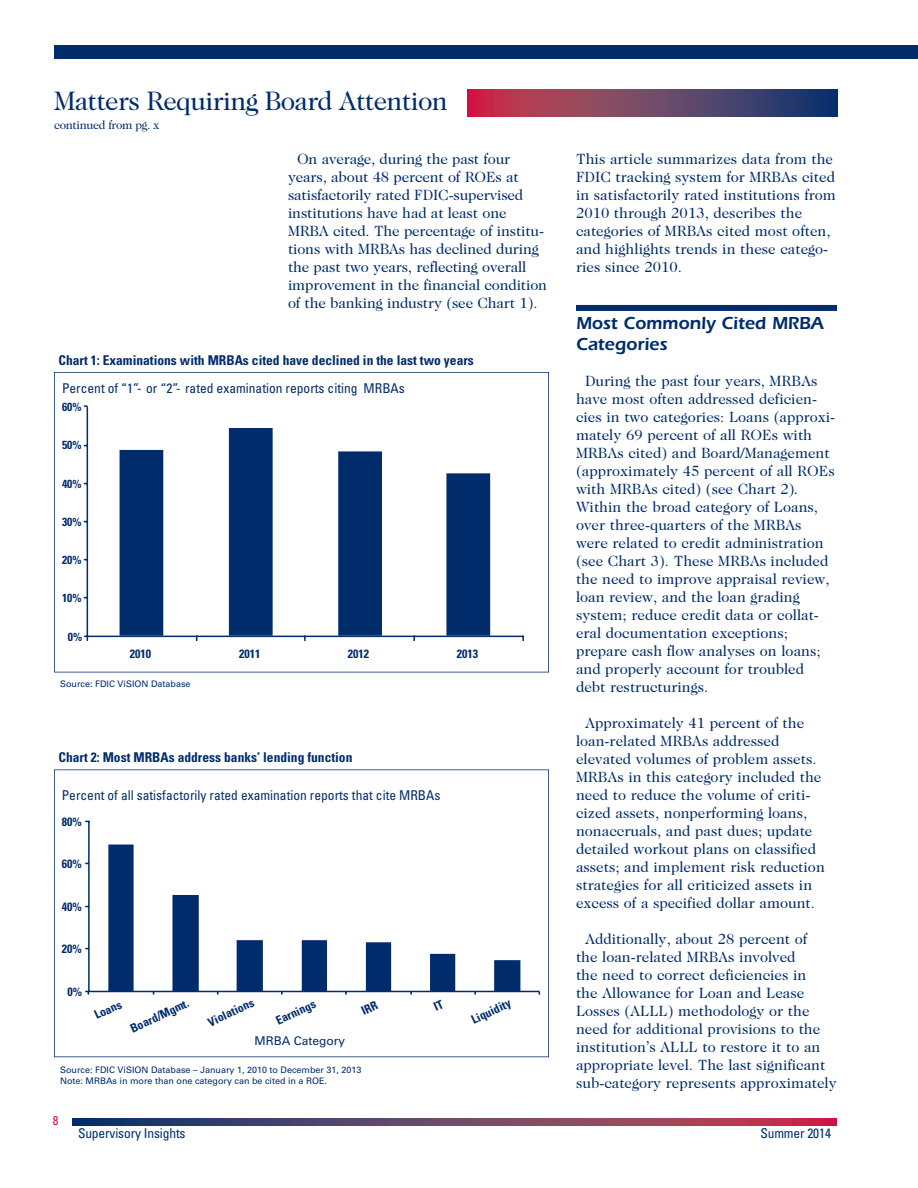
<style>
.page{position:relative;width:918px;height:1188px;background:#fff}
.page>*{position:absolute;margin:0;border:0;box-sizing:border-box;transform-origin:0 0}
.HeadA{font:27px "Caslon 224 Std";letter-spacing:-.025em;color:#002c6b}
.HeadB{font:600 18px/21px "ITC Eras Std";color:#002c6b}
.Body{font:15px/18px "Caslon 224 Std";color:#002c6b}
.t1{font:condensed 13.5px "Univers LT Std";color:#002c6b}
.t2{font:700 condensed 13.5px "Univers LT Std";color:#002c6b}
.t3{font:condensed 12.75px "Univers LT Std";color:#d20d44}
.t4{font:700 condensed 12px "Univers LT Std";color:#002c6b}
.HeadA-2{font:12px "Caslon 224 Std";letter-spacing:-.025em;color:#002c6b}
.t5{font:12px "Univers LT Std";color:#002c6b}
.t6{font:700 condensed 11.7px "Univers LT Std";color:#002c6b}
.t7{font:9px/10.8px "Univers LT Std";color:#002c6b}
.s1{font-style:italic}
</style>
<div class="page">
<div style="left:54px;top:45px;width:864px;height:13px;background:#002c6b"></div>
<svg style="left:72px;top:1119px;width:765px;height:6px;background:#6d3f62"></svg>
<div style="left:576px;top:305px;width:261px;height:6px;background:#002c6b"></div>
<svg style="left:467px;top:89px;width:371px;height:27px;background:#6f3f62"></svg>
<svg style="left:54px;top:372px;width:495px;height:300px"></svg>
<svg style="left:120px;top:428px;width:370px;height:208px"></svg>
<hr style="left:87px;top:407px;width:1px;height:229px;background:#002c6b">
<hr style="left:87px;top:636px;width:436px;height:1px;background:#002c6b">
<svg style="left:84px;top:636px;width:4px;height:5px"></svg>
<svg style="left:54px;top:769px;width:495px;height:288px"></svg>
<svg style="left:108px;top:845px;width:412px;height:146px"></svg>
<hr style="left:88px;top:821px;width:2px;height:170px;background:#002c6b">
<hr style="left:89px;top:991px;width:450px;height:1px;background:#002c6b">
<svg style="left:85px;top:991px;width:4px;height:4px"></svg>
<svg style="left:361px;top:1000px;width:18px;height:15px"></svg>
<svg style="left:433px;top:1000px;width:11px;height:11px"></svg>
<p class="HeadA" style="left:54px;top:85px;width:395px">Matters Requiring Board Attention</p>
<p class="HeadA-2" style="left:54px;top:118px;width:107px">continued from pg. x</p>
<p class="Body" style="left:288px;top:150px;width:261px;text-indent:9px">On average, during the past four years, about 48 percent of ROEs at satisfactorily rated FDIC-supervised institutions have had at least one MRBA cited. The percentage of institu&shy;tions with MRBAs has declined during the past two years, reflecting overall improvement in the financial condition of the banking industry (see Chart 1).</p>
<p class="Body" style="left:576px;top:150px;width:262px">This article summarizes data from the FDIC tracking system for MRBAs cited in satisfactorily rated institutions from 2010 through 2013, describes the categories of MRBAs cited most often, and highlights trends in these catego&shy;ries since 2010.</p>
<p class="HeadB" style="left:576px;top:313px;width:249px">Most Commonly Cited MRBA<br>Categories</p>
<p class="Body" style="left:576px;top:372px;width:261px;text-indent:9px">During the past four years, MRBAs have most often addressed deficien&shy;cies in two categories: Loans (approxi&shy;mately 69 percent of all ROEs with MRBAs cited) and Board/Management (approximately 45 percent of all ROEs with MRBAs cited) (see Chart 2)<span class="s1">.<br></span>Within the broad category of Loans, over three-quarters of the MRBAs were related to credit administration (see Chart 3). These MRBAs included the need to improve appraisal review, loan review, and the loan grading system; reduce credit data or collat&shy;eral documentation exceptions; prepare cash flow analyses on loans; and properly account for troubled debt restructurings.</p>
<p class="Body" style="left:576px;top:714px;width:250px;text-indent:9px">Approximately 41 percent of the loan-related MRBAs addressed elevated volumes of problem assets.<br>MRBAs in this category included the need to reduce the volume of criti&shy;cized assets, nonperforming loans, nonaccruals, and past dues; update detailed workout plans on classified assets; and implement risk reduction strategies for all criticized assets in excess of a specified dollar amount.</p>
<p class="Body" style="left:576px;top:930px;width:262px;text-indent:9px">Additionally, about 28 percent of<br>the loan-related MRBAs involved<br>the need to correct deficiencies in<br>the Allowance for Loan and Lease Losses (ALLL) methodology or the need for additional provisions to the institution’s ALLL to restore it to an appropriate level. The last significant sub-category represents approximately</p>
<p class="t2" style="left:58px;top:352px;width:417px">Chart 1: Examinations with MRBAs cited have declined in the last two years</p>
<p class="t1" style="left:62px;top:380px;width:344px">Percent of “1”- or “2”- rated examination reports citing MRBAs</p>
<p class="t6" style="left:62px;top:400px;width:21px">60%</p>
<p class="t6" style="left:62px;top:438px;width:21px">50%</p>
<p class="t6" style="left:62px;top:476px;width:21px">40%</p>
<p class="t6" style="left:62px;top:515px;width:21px">30%</p>
<p class="t6" style="left:62px;top:553px;width:21px">20%</p>
<p class="t6" style="left:62px;top:591px;width:21px">10%</p>
<p class="t6" style="left:68px;top:629px;width:16px">0%</p>
<p class="t4" style="left:130px;top:646px;width:23px">2010</p>
<p class="t4" style="left:239px;top:646px;width:23px">2011</p>
<p class="t4" style="left:348px;top:646px;width:23px">2012</p>
<p class="t4" style="left:457px;top:646px;width:23px">2013</p>
<p class="t7" style="left:60px;top:678px;width:132px">Source: FDIC ViSION Database</p>
<p class="t2" style="left:58px;top:749px;width:295px">Chart 2: Most MRBAs address banks’ lending function</p>
<p class="t1" style="left:62px;top:787px;width:380px">Percent of all satisfactorily rated examination reports that cite MRBAs</p>
<p class="t4" style="left:62px;top:814px;width:21px">80%</p>
<p class="t4" style="left:62px;top:857px;width:21px">60%</p>
<p class="t4" style="left:62px;top:899px;width:21px">40%</p>
<p class="t4" style="left:62px;top:942px;width:21px">20%</p>
<p class="t4" style="left:68px;top:984px;width:16px">0%</p>
<p class="t4" style="left:92px;top:1009px;width:30px;rotate:-25deg">Loans</p>
<p class="t4" style="left:128px;top:1022px;width:65px;rotate:-25deg">Board/Mgmt.</p>
<p class="t4" style="left:206px;top:1016px;width:51px;rotate:-25deg">Violations</p>
<p class="t4" style="left:273px;top:1014px;width:44px;rotate:-25deg">Earnings</p>
<p class="t4" style="left:469px;top:1013px;width:44px;rotate:-25deg">Liquidity</p>
<p class="t5" style="left:254px;top:1033px;width:92px">MRBA Category</p>
<p class="t7" style="left:60px;top:1065px;width:303px">Source: FDIC ViSION Database – January 1, 2010 to December 31, 2013<br>Note: MRBAs in more than one category can be cited in a ROE.</p>
<p class="t3" style="left:53px;top:1113px;width:7px">8</p>
<p class="t1" style="left:78px;top:1124px;width:109px">Supervisory Insights</p>
<p class="t1" style="left:760px;top:1124px;width:72px">Summer 2014</p>
</div>
